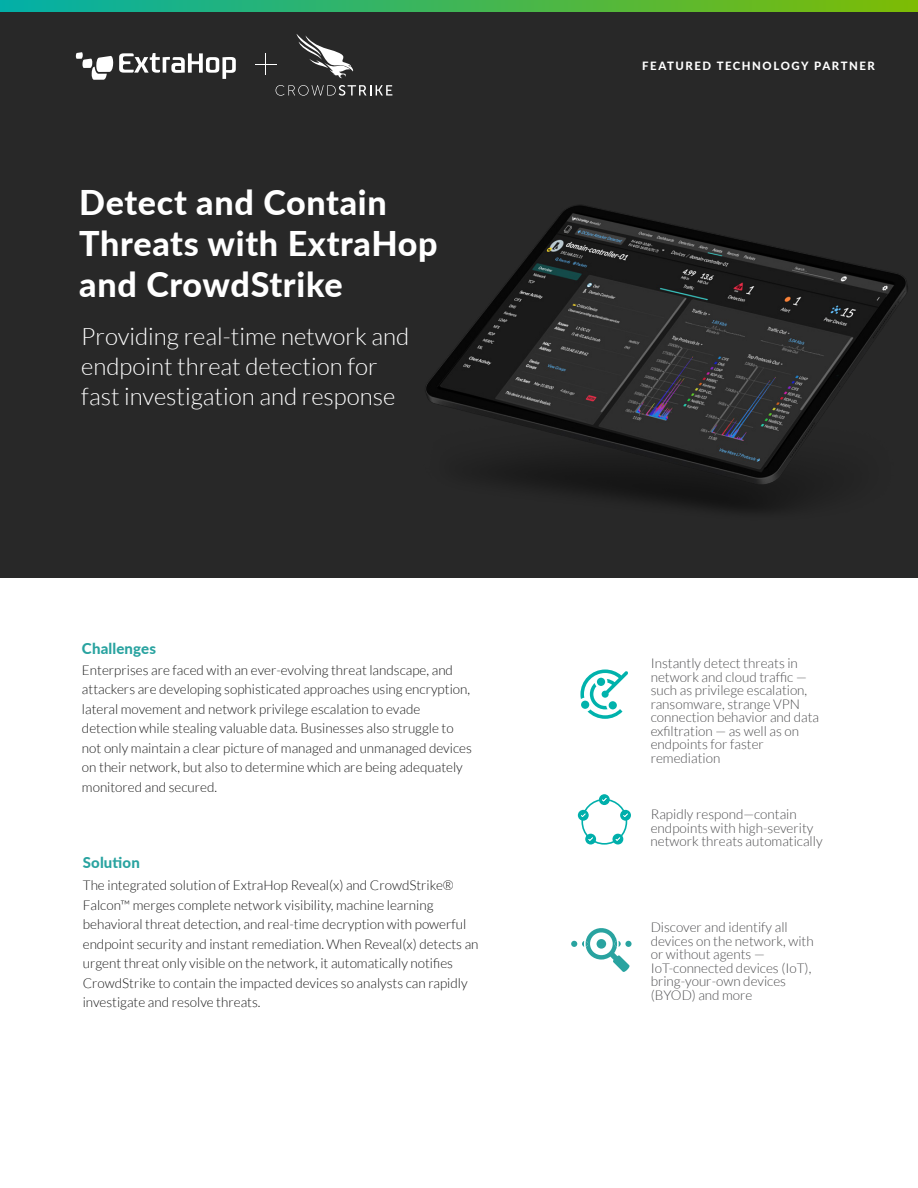
<style>
.page{position:relative;width:918px;height:1188px;background:#fff}
.page>*{position:absolute;margin:0;border:0;box-sizing:border-box;transform-origin:0 0}
.t1{font:800 34.05px/41px "Lato";letter-spacing:.02em;color:#fff}
.t2{font:300 24px/30px "Lato";color:#fff}
.t3{font:800 15px "Lato";letter-spacing:.01em;color:#29a3a0}
.t4{font:300 13.5px/19.5px "Lato";color:#1a1a1a}
.t5{font:300 13.5px/13.5px "Lato";color:#4d4d4f}
.t6{font:800 11.4px "Lato";letter-spacing:.135em;color:#fff}
</style>
<div class="page">
<div style="left:581px;top:799px;width:46px;height:46px;border:2px solid #00afab;border-radius:50%"></div>
<svg style="left:599px;top:794px;width:11px;height:11px"></svg>
<svg style="left:578px;top:810px;width:11px;height:11px"></svg>
<svg style="left:620px;top:810px;width:11px;height:11px"></svg>
<svg style="left:585px;top:834px;width:11px;height:11px"></svg>
<svg style="left:612px;top:834px;width:11px;height:11px"></svg>
<svg style="left:571px;top:928px;width:59px;height:44px"></svg>
<div style="left:625px;top:941px;width:7px;height:6px;background:#29a3a0;border-radius:50%"></div>
<svg style="left:580px;top:670px;width:48px;height:49px"></svg>
<div style="left:0;top:0;width:918px;height:577px;background:#282828"></div>
<svg style="left:76px;top:52px;width:37px;height:28px"></svg>
<svg style="left:119px;top:53px;width:117px;height:26px"></svg>
<svg style="left:0;top:0;width:918px;height:12px;background:#3fb555"></svg>
<svg style="left:255px;top:54px;width:21px;height:21px"></svg>
<img style="left:426px;top:205px;width:482px;height:306px">
<svg style="left:276px;top:85px;width:116px;height:11px"></svg>
<svg style="left:297px;top:34px;width:57px;height:44px"></svg>
<h1 class="t1" style="left:79px;top:181px;width:360px">Detect and Contain<br>Threats with ExtraHop and CrowdStrike</h1>
<h2 class="t2" style="left:81px;top:322px;width:329px">Providing real-time network and endpoint threat detection for fast investigation and response</h2>
<p class="t3" style="left:82px;top:637px;width:76px">Challenges</p>
<p class="t4" style="left:82px;top:660px;width:391px">Enterprises are faced with an ever-evolving threat landscape, and attackers are developing sophisticated approaches using encryption, lateral movement and network privilege escalation to evade detection while stealing valuable data. Businesses also struggle to not only maintain a clear picture of managed and unmanaged devices on their network, but also to determine which are being adequately monitored and secured.</p>
<p class="t3" style="left:83px;top:851px;width:59px">Solution</p>
<p class="t4" style="left:83px;top:876px;width:397px">The integrated solution of ExtraHop Reveal(x) and CrowdStrike® Falcon™ merges complete network visibility, machine learning behavioral threat detection, and real-time decryption with powerful endpoint security and instant remediation. When Reveal(x) detects an urgent threat only visible on the network, it automatically notifies CrowdStrike to contain the impacted devices so analysts can rapidly investigate and resolve threats.</p>
<p class="t6" style="left:642px;top:57px;width:234px">FEATURED TECHNOLOGY PARTNER</p>
<p class="t5" style="left:651px;top:657px;width:170px">Instantly detect threats in network and cloud traffic — such as privilege escalation, ransomware, strange VPN connection behavior and data exfiltration — as well as on endpoints for faster remediation</p>
<p class="t5" style="left:651px;top:808px;width:173px">Rapidly respond—contain endpoints with high-severity network threats automatically</p>
<p class="t5" style="left:651px;top:921px;width:164px">Discover and identify all devices on the network, with or without agents —<br>IoT-connected devices (IoT), bring-your-own devices (BYOD) and more</p>
</div>
